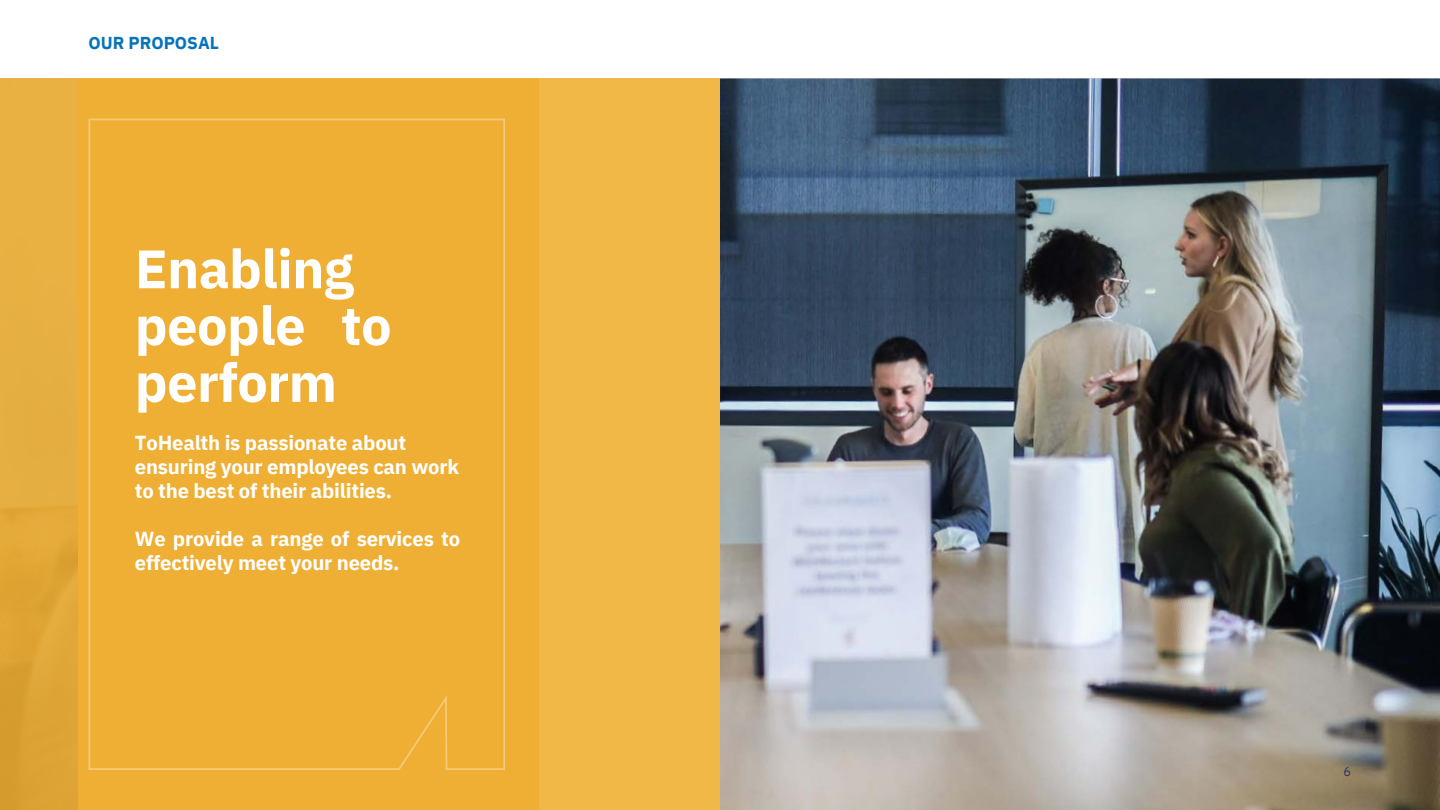
<style>
.page{position:relative;width:1440px;height:810px;background:#fff}
.page>*{position:absolute;margin:0;border:0;box-sizing:border-box;transform-origin:0 0}
.t1{font:700 54px/56.8px "IBM Plex Sans";letter-spacing:-.01em;color:#fff}
.t2{font:700 20.25px/24.2px "IBM Plex Sans";letter-spacing:-.01em;color:#fff}
.t3{font:700 17.25px "IBM Plex Sans";color:#0773b9}
.t4{font:12.75px "IBM Plex Sans";color:#2f2e6e}
</style>
<div class="page">
<img style="left:720px;top:79px;width:720px;height:731px">
<div style="left:79px;top:79px;width:641px;height:731px;background:#f1b747"></div>
<div style="left:0;top:79px;width:538px;height:731px;background:linear-gradient(to bottom,#edb23f,#e4a734)"></div>
<div style="left:88px;top:119px;width:417px;height:651px;background:#efaf35"></div>
<p class="t3" style="left:89px;top:31px;width:132px">OUR PROPOSAL</p>
<h1 class="t1" style="left:135px;top:240px;width:258px">Enabling people to perform</h1>
<p class="t2" style="left:135px;top:430px;width:326px">ToHealth is passionate about ensuring your employees can work to the best of their abilities.</p>
<p class="t2" style="left:135px;top:527px;width:327px">We provide a range of services to effectively meet your needs.</p>
<p class="t4" style="left:1344px;top:763px;width:9px">6</p>
</div>
